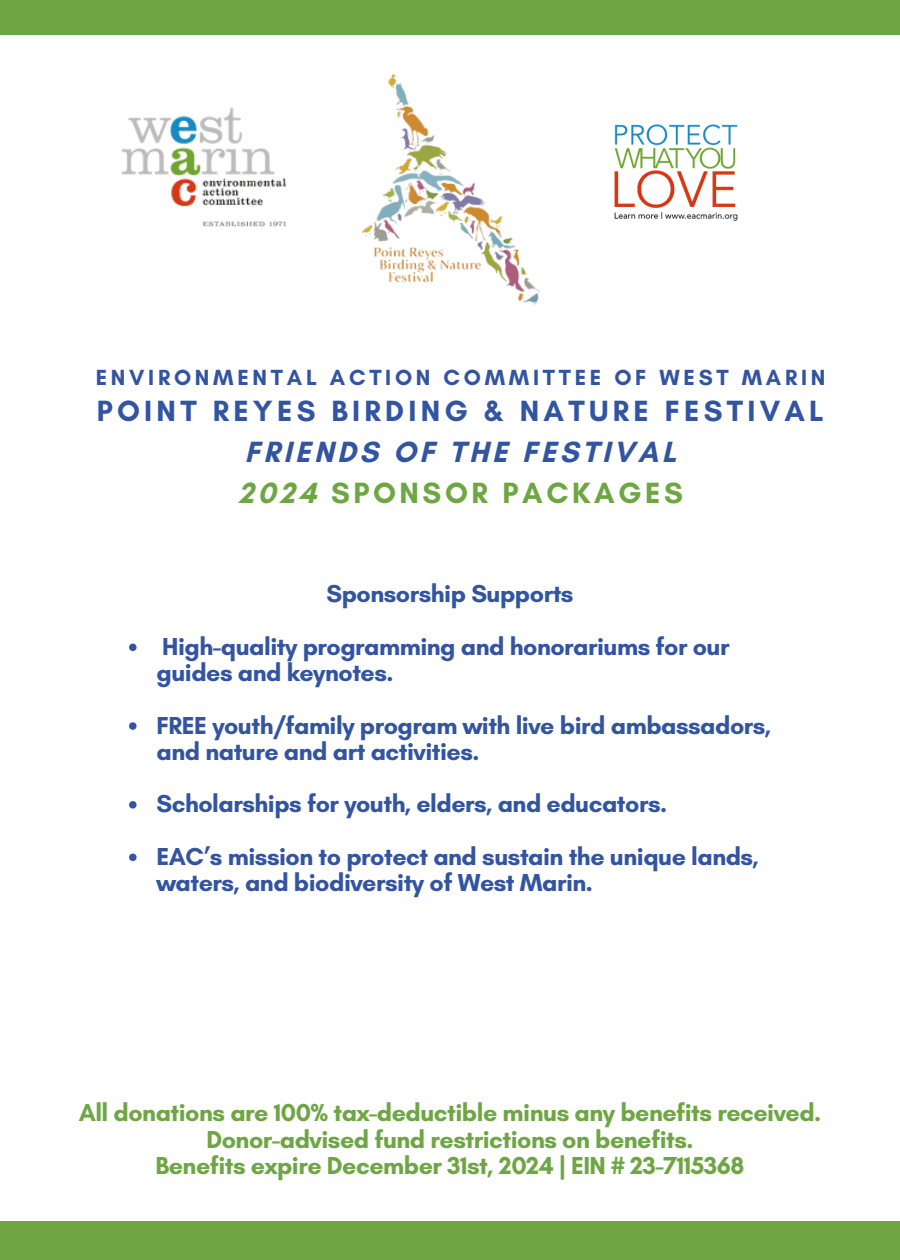
<style>
.page{position:relative;width:900px;height:1260px;background:#fff}
.page>*{position:absolute;margin:0;border:0;box-sizing:border-box;transform-origin:0 0}
.t1{font:700 29.75px "Glacial Indifference";letter-spacing:.145em;color:#3254a1}
.t2{font:700 29.75px "Glacial Indifference";letter-spacing:.12em;color:#3254a1}
.t3{font:700 29.75px "Glacial Indifference";letter-spacing:.12em;color:#6ea643}
.t4{font:700 25px/26.2px "Glacial Indifference";letter-spacing:-.02em;color:#3254a1}
.t5{font:700 25px/26.2px "Glacial Indifference";letter-spacing:-.02em;color:#6ea643;text-align:center}
.t6{font:700 22.25px "Glacial Indifference";letter-spacing:.165em;color:#3254a1}
</style>
<div class="page">
<div style="left:0;top:1221px;width:900px;height:39px;background:#6ea643"></div>
<img style="left:361px;top:73px;width:179px;height:232px">
<img style="left:614px;top:124px;width:124px;height:97px">
<img style="left:121px;top:107px;width:166px;height:120px">
<div style="left:0;top:0;width:900px;height:35px;background:#6ea643"></div>
<svg style="left:129px;top:644px;width:8px;height:7px"></svg>
<svg style="left:129px;top:722px;width:8px;height:8px"></svg>
<svg style="left:129px;top:801px;width:8px;height:8px"></svg>
<svg style="left:129px;top:854px;width:8px;height:7px"></svg>
<p class="t6" style="left:96px;top:364px;width:731px">ENVIRONMENTAL ACTION COMMITTEE OF WEST MARIN</p>
<p class="t1" style="left:97px;top:392px;width:729px">POINT REYES BIRDING &amp; NATURE FESTIVAL</p>
<p class="t2" style="left:245px;top:433px;width:433px">FRIENDS OF THE FESTIVAL</p>
<p class="t3" style="left:238px;top:474px;width:446px">2024 SPONSOR PACKAGES</p>
<p class="t4" style="left:326px;top:580px;width:249px">Sponsorship Supports</p>
<p class="t4" style="left:157px;top:633px;width:575px">High-quality programming and honorariums for our guides and keynotes.</p>
<p class="t4" style="left:157px;top:712px;width:616px">FREE youth/family program with live bird ambassadors, and nature and art activities.</p>
<p class="t4" style="left:157px;top:790px;width:512px">Scholarships for youth, elders, and educators.</p>
<h1 class="t4" style="left:157px;top:843px;width:604px">EAC’s mission to protect and sustain the unique lands, waters, and biodiversity of West Marin.</h1>
<h1 class="t5" style="left:79px;top:1099px;width:744px">All donations are 100% tax-deductible minus any benefits received.<br>Donor-advised fund restrictions on benefits.<br>Benefits expire December 31st, 2024 | EIN # 23-7115368</h1>
</div>
